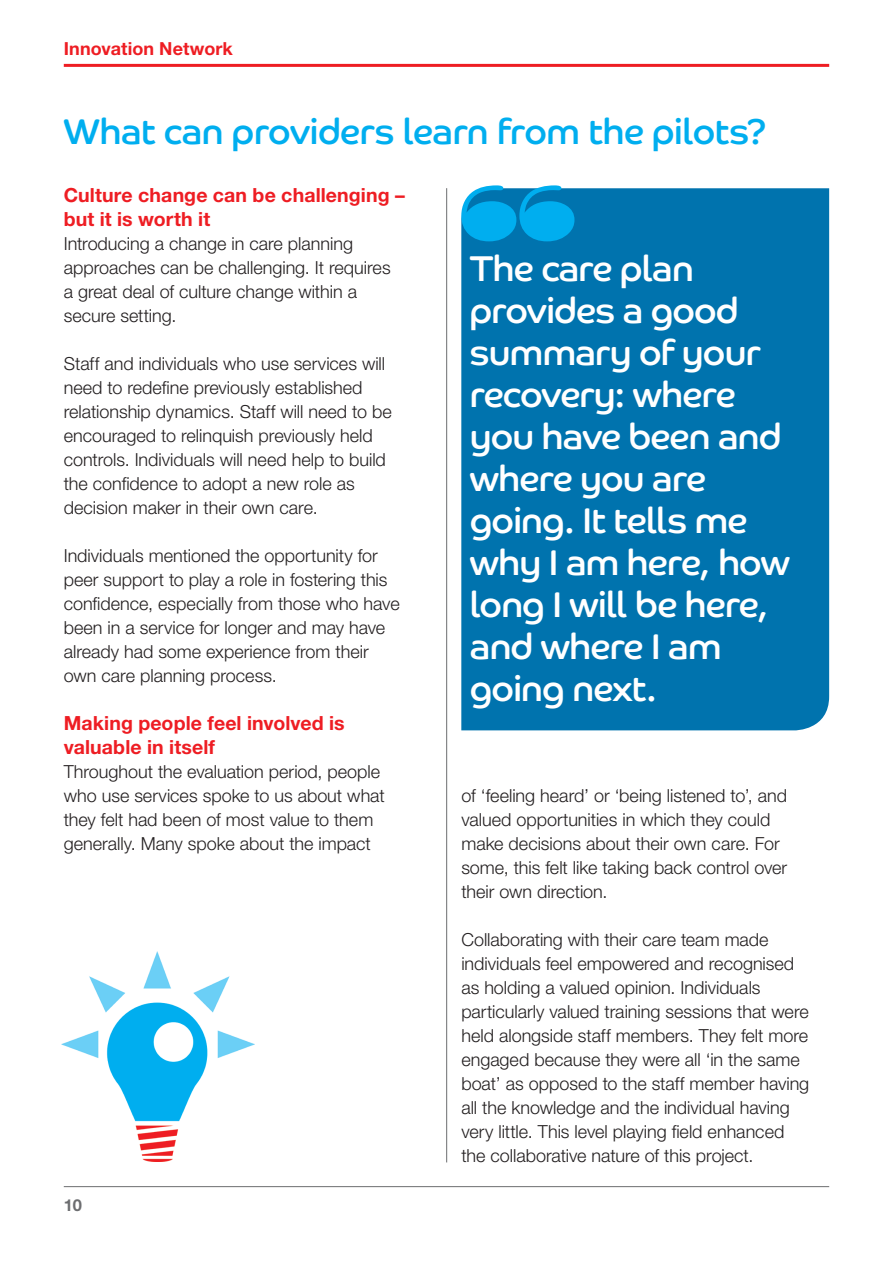
<style>
.page{position:relative;width:893px;height:1263px;background:#fff}
.page>*{position:absolute;margin:0;border:0;box-sizing:border-box;transform-origin:0 0}
.t1{font:36px/42px "Co Rethink";letter-spacing:-.02em;color:#fff}
.t2{font:36px "Co Rethink";letter-spacing:-.01em;color:#00aeef}
.t3{font:700 19.5px/24px "Helvetica Neue LT Pro";letter-spacing:.005em;color:#ee1d23}
.t4{font:300 18px/24px "Helvetica Neue LT Pro";color:#231f20}
.t5{font:700 18px "Helvetica Neue LT Pro";letter-spacing:.005em;color:#ee1d23}
.t6{font:700 16.5px "Helvetica Neue LT Pro";color:#6c6d70}
</style>
<div class="page">
<hr style="left:64px;top:1186px;width:765px;height:1px;background:#6c6d70">
<hr style="left:64px;top:64px;width:765px;height:3px;background:#ee1d23">
<hr style="left:446px;top:188px;width:1px;height:974px;background:#6c6d70">
<img style="left:62px;top:951px;width:193px;height:210px">
<div style="left:461px;top:188px;width:368px;height:542px;background:#0073ae"></div>
<svg style="left:461px;top:185px;width:113px;height:56px;background:#10a0db"></svg>
<p class="t5" style="left:64px;top:38px;width:171px">Innovation Network</p>
<h1 class="t2" style="left:64px;top:110px;width:704px">What can providers learn from the pilots?</h1>
<p class="t3" style="left:64px;top:183px;width:342px">Culture change can be challenging – but it is worth it</p>
<p class="t4" style="left:64px;top:232px;width:328px">Introducing a change in care planning approaches can be challenging. It requires a great deal of culture change within a secure setting.</p>
<p class="t4" style="left:64px;top:352px;width:329px">Staff and individuals who use services will need to redefine previously established relationship dynamics. Staff will need to be encouraged to relinquish previously held controls. Individuals will need help to build the confidence to adopt a new role as decision maker in their own care.</p>
<p class="t4" style="left:64px;top:543px;width:337px">Individuals mentioned the opportunity for peer support to play a role in fostering this confidence, especially from those who have been in a service for longer and may have already had some experience from their own care planning process.</p>
<p class="t3" style="left:64px;top:711px;width:282px">Making people feel involved is valuable in itself</p>
<p class="t4" style="left:64px;top:760px;width:322px">Throughout the evaluation period, people who use services spoke to us about what they felt had been of most value to them generally. Many spoke about the impact</p>
<p class="t6" style="left:64px;top:1194px;width:20px">10</p>
<h1 class="t1" style="left:470px;top:248px;width:322px">The care plan provides a good summary of your recovery: where you have been and where you are going. It tells me why I am here, how long I will be here, and where I am going next.</h1>
<p class="t4" style="left:461px;top:783px;width:327px">of ‘feeling heard’ or ‘being listened to’, and valued opportunities in which they could make decisions about their own care. For some, this felt like taking back control over their own direction.</p>
<p class="t4" style="left:461px;top:927px;width:349px">Collaborating with their care team made individuals feel empowered and recognised as holding a valued opinion. Individuals particularly valued training sessions that were held alongside staff members. They felt more engaged because they were all ‘in the same boat’ as opposed to the staff member having all the knowledge and the individual having very little. This level playing field enhanced the collaborative nature of this project.</p>
</div>
